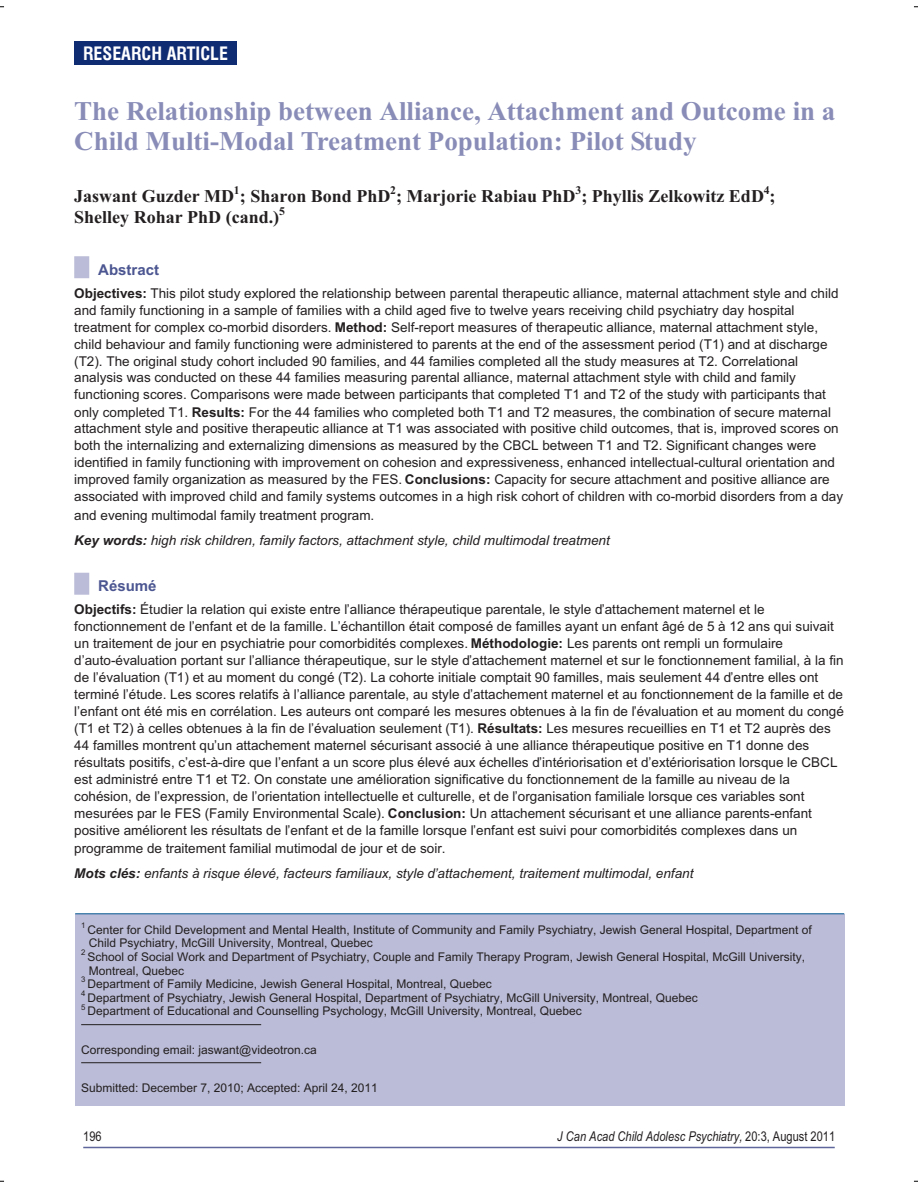
<style>
.page{position:relative;width:918px;height:1188px;background:#fff}
.page>*{position:absolute;margin:0;border:0;box-sizing:border-box;transform-origin:0 0}
.t1{font:700 27px/29.7px "Times New Roman";color:#888cb7}
.t2{font:700 18px "Times New Roman";color:#231f20}
.t3{font:700 18px "Swis 721 Cn BT";color:#fff}
.t4{font:700 15px "Arial";color:#4c5691}
.t5{font:13.5px/17px "Arial";color:#231f20}
.t6{font:italic 13.5px/24.8px "Arial";color:#231f20}
.t7{font:italic 13.5px "Arial Narrow";color:#231f20}
.t8{font:13.5px "Arial Narrow";color:#231f20}
.t9{font:12px/13.6px "Arial";color:#231f20}
.t10{font:700 11.7px "Times New Roman";color:#231f20}
.t11{font:7.8px "Arial";color:#231f20}
.s1{font-weight:700}
.s2{font-style:normal}
</style>
<div class="page">
<div style="left:74px;top:41px;width:163px;height:23px;background:#0f2b72"></div>
<div style="left:74px;top:256px;width:15px;height:22px;background:#bbbcd7"></div>
<div style="left:74px;top:573px;width:15px;height:22px;background:#bbbcd7"></div>
<hr style="left:83px;top:1147px;width:752px;height:1px;background:#5f669c">
<div style="left:75px;top:914px;width:769px;height:192px;background:#bbbcd7"></div>
<hr style="left:81px;top:1024px;width:180px;height:1px;background:#231f20">
<hr style="left:81px;top:1062px;width:180px;height:1px;background:#231f20">
<hr style="left:75px;top:913px;width:769px;height:1px;background:#00538e">
<h2 class="t3" style="left:83px;top:43px;width:146px">RESEARCH ARTICLE</h2>
<h1 class="t1" style="left:74px;top:100px;width:763px">The Relationship between Alliance, Attachment and Outcome in a<br>Child Multi-Modal Treatment Population: Pilot Study</h1>
<h2 class="t2" style="left:74px;top:190px;width:703px">Jaswant Guzder MD ; Sharon Bond PhD ; Marjorie Rabiau PhD ; Phyllis Zelkowitz EdD ;</h2>
<p class="t10" style="left:234px;top:186px;width:7px">1</p>
<p class="t10" style="left:390px;top:186px;width:7px">2</p>
<p class="t10" style="left:576px;top:186px;width:7px">3</p>
<p class="t10" style="left:764px;top:186px;width:7px">4</p>
<h2 class="t2" style="left:74px;top:211px;width:206px">Shelley Rohar PhD (cand.)</h2>
<p class="t10" style="left:279px;top:207px;width:7px">5</p>
<p class="t4" style="left:98px;top:264px;width:62px">Abstract</p>
<p class="t5" style="left:74px;top:286px;width:770px"><span class="s1">Objectives:</span> This pilot study explored the relationship between parental therapeutic alliance, maternal attachment style and child and family functioning in a sample of families with a child aged five to twelve years receiving child psychiatry day hospital treatment for complex co-morbid disorders. <span class="s1">Method:</span> Self-report measures of therapeutic alliance, maternal attachment style, child behaviour and family functioning were administered to parents at the end of the assessment period (T1) and at discharge (T2). The original study cohort included 90 families, and 44 families completed all the study measures at T2. Correlational analysis was conducted on these 44 families measuring parental alliance, maternal attachment style with child and family functioning scores. Comparisons were made between participants that completed T1 and T2 of the study with participants that only completed T1. <span class="s1">Results:</span> For the 44 families who completed both T1 and T2 measures, the combination of secure maternal attachment style and positive therapeutic alliance at T1 was associated with positive child outcomes, that is, improved scores on both the internalizing and externalizing dimensions as measured by the CBCL between T1 and T2. Significant changes were identified in family functioning with improvement on cohesion and expressiveness, enhanced intellectual-cultural orientation and improved family organization as measured by the FES. <span class="s1">Conclusions:</span> Capacity for secure attachment and positive alliance are associated with improved child and family systems outcomes in a high risk cohort of children with co-morbid disorders from a day</p>
<p class="t6" style="left:74px;top:504px;width:537px"><span class="s2">and evening multimodal family treatment program.<br></span><span class="s1">Key words:</span> high risk children, family factors, attachment style, child multimodal treatment</p>
<p class="t4" style="left:98px;top:581px;width:60px">Résumé</p>
<p class="t5" style="left:74px;top:602px;width:771px"><span class="s1">Objectifs:</span> Étudier la relation qui existe entre l’alliance thérapeutique parentale, le style d’attachement maternel et le fonctionnement de l’enfant et de la famille. L’échantillon était composé de familles ayant un enfant âgé de 5 à 12 ans qui suivait un traitement de jour en psychiatrie pour comorbidités complexes. <span class="s1">Méthodologie:</span> Les parents ont rempli un formulaire d’auto-évaluation portant sur l’alliance thérapeutique, sur le style d’attachement maternel et sur le fonctionnement familial, à la fin de l’évaluation (T1) et au moment du congé (T2). La cohorte initiale comptait 90 familles, mais seulement 44 d’entre elles ont terminé l’étude. Les scores relatifs à l’alliance parentale, au style d’attachement maternel et au fonctionnement de la famille et de l’enfant ont été mis en corrélation. Les auteurs ont comparé les mesures obtenues à la fin de l’évaluation et au moment du congé (T1 et T2) à celles obtenues à la fin de l’évaluation seulement (T1). <span class="s1">Résultats:</span> Les mesures recueillies en T1 et T2 auprès des 44 familles montrent qu’un attachement maternel sécurisant associé à une alliance thérapeutique positive en T1 donne des résultats positifs, c’est-à-dire que l’enfant a un score plus élevé aux échelles d’intériorisation et d’extériorisation lorsque le CBCL est administré entre T1 et T2. On constate une amélioration significative du fonctionnement de la famille au niveau de la cohésion, de l’expression, de l’orientation intellectuelle et culturelle, et de l’organisation familiale lorsque ces variables sont mesurées par le FES (Family Environmental Scale). <span class="s1">Conclusion:</span> Un attachement sécurisant et une alliance parents-enfant positive améliorent les résultats de l’enfant et de la famille lorsque l’enfant est suivi pour comorbidités complexes dans un</p>
<p class="t6" style="left:74px;top:837px;width:621px"><span class="s2">programme de traitement familial mutimodal de jour et de soir.<br></span><span class="s1">Mots clés:</span> enfants à risque élevé, facteurs familiaux, style d’attachement, traitement multimodal, enfant</p>
<p class="t11" style="left:81px;top:922px;width:6px">1</p>
<p class="t9" style="left:88px;top:924px;width:726px">Center for Child Development and Mental Health, Institute of Community and Family Psychiatry, Jewish General Hospital, Department of<br>Child Psychiatry, McGill University, Montreal, Quebec</p>
<p class="t11" style="left:81px;top:950px;width:6px">2</p>
<p class="t9" style="left:88px;top:951px;width:719px">School of Social Work and Department of Psychiatry, Couple and Family Therapy Program, Jewish General Hospital, McGill University,<br>Montreal, Quebec</p>
<p class="t11" style="left:81px;top:977px;width:6px">3</p>
<p class="t9" style="left:88px;top:978px;width:406px">Department of Family Medicine, Jewish General Hospital, Montreal, Quebec</p>
<p class="t11" style="left:81px;top:991px;width:6px">4</p>
<p class="t9" style="left:88px;top:992px;width:612px">Department of Psychiatry, Jewish General Hospital, Department of Psychiatry, McGill University, Montreal, Quebec</p>
<p class="t11" style="left:81px;top:1004px;width:6px">5</p>
<p class="t9" style="left:88px;top:1006px;width:496px">Department of Educational and Counselling Psychology, McGill University, Montreal, Quebec</p>
<p class="t9" style="left:81px;top:1044px;width:237px">Corresponding email: jaswant@videotron.ca</p>
<p class="t9" style="left:81px;top:1082px;width:298px">Submitted: December 7, 2010; Accepted: April 24, 2011</p>
<p class="t8" style="left:83px;top:1131px;width:20px">196</p>
<p class="t7" style="left:557px;top:1128px;width:279px">J Can Acad Child Adolesc Psychiatry, <span class="s2">20:3, August 2011</span></p>
</div>
